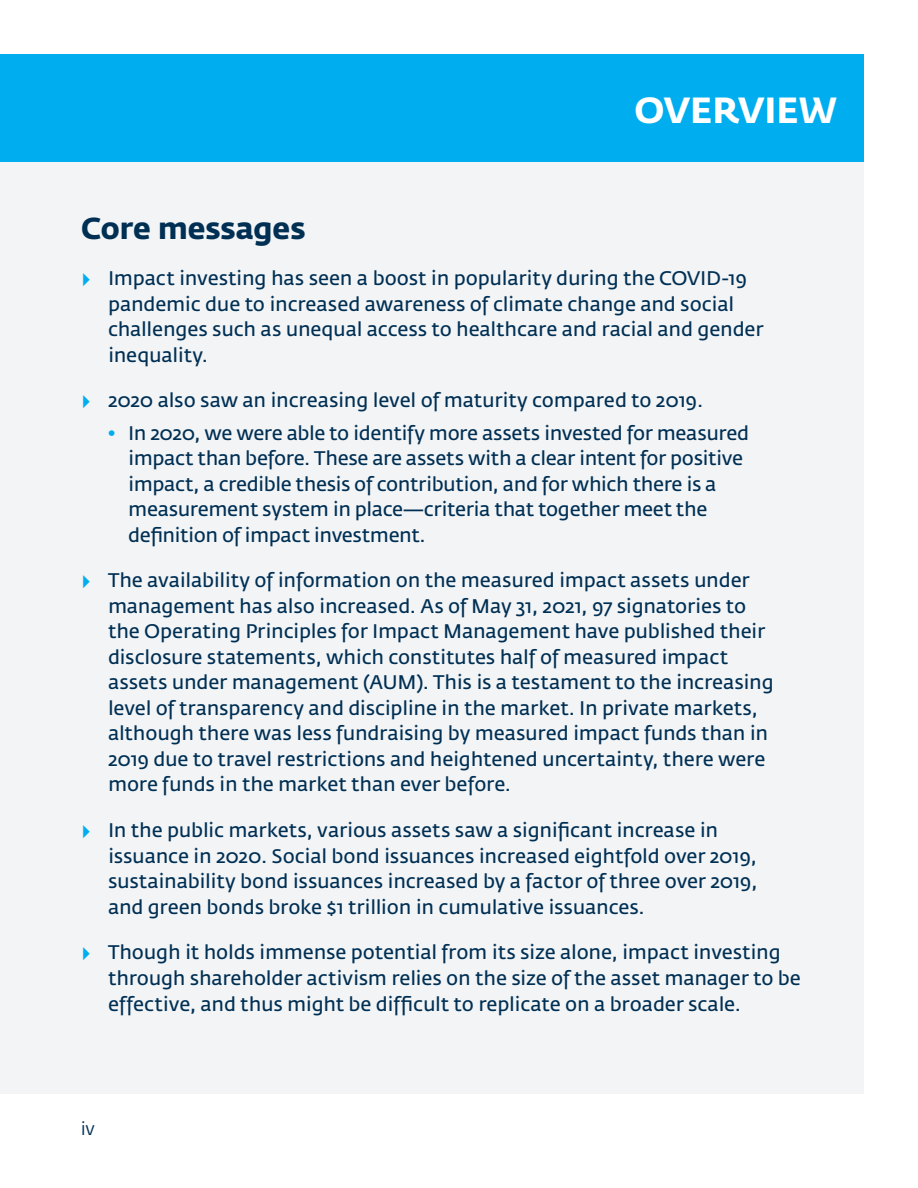
<style>
.page{position:relative;width:918px;height:1188px;background:#fff}
.page>*{position:absolute;margin:0;border:0;box-sizing:border-box;transform-origin:0 0}
.t1{font:700 36px "Fedra Sans Std";letter-spacing:-.005em;color:#fff}
.t2{font:700 30px "Fedra Sans Std";color:#002f54}
.t3{font:19.5px/25.5px "Fedra Sans";letter-spacing:-.01em;color:#002f54}
.t4{font:18px "Fedra Sans Std";color:#002f54}
.s1{font-family:"Fedra Sans Std";font-weight:700;color:#00aeef}
</style>
<div class="page">
<div style="left:0;top:162px;width:864px;height:932px;background:#f2f4f5"></div>
<div style="left:0;top:54px;width:864px;height:108px;background:#00aeef"></div>
<h1 class="t1" style="left:635px;top:87px;width:204px">OVERVIEW</h1>
<h2 class="t2" style="left:81px;top:209px;width:226px">Core messages</h2>
<p class="t3" style="left:108px;top:266px;width:657px;text-indent:-27px"><span class="s1">▸</span> Impact investing has seen a boost in popularity during the COVID-19 pandemic due to increased awareness of climate change and social challenges such as unequal access to healthcare and racial and gender inequality.</p>
<p class="t3" style="left:81px;top:388px;width:624px"><span class="s1">▸</span> 2020 also saw an increasing level of maturity compared to 2019.</p>
<p class="t3" style="left:128px;top:421px;width:622px;text-indent:-20px"><span class="s1">•</span> In 2020, we were able to identify more assets invested for measured impact than before. These are assets with a clear intent for positive impact, a credible thesis of contribution, and for which there is a measurement system in place—criteria that together meet the definition of impact investment.</p>
<p class="t3" style="left:108px;top:568px;width:667px;text-indent:-27px"><span class="s1">▸</span> The availability of information on the measured impact assets under management has also increased. As of May 31, 2021, 97 signatories to the Operating Principles for Impact Management have published their disclosure statements, which constitutes half of measured impact assets under management (AUM). This is a testament to the increasing level of transparency and discipline in the market. In private markets, although there was less fundraising by measured impact funds than in 2019 due to travel restrictions and heightened uncertainty, there were more funds in the market than ever before.</p>
<p class="t3" style="left:108px;top:818px;width:651px;text-indent:-27px"><span class="s1">▸</span> In the public markets, various assets saw a significant increase in issuance in 2020. Social bond issuances increased eightfold over 2019, sustainability bond issuances increased by a factor of three over 2019, and green bonds broke $1 trillion in cumulative issuances.</p>
<p class="t3" style="left:108px;top:940px;width:694px;text-indent:-27px"><span class="s1">▸</span> Though it holds immense potential from its size alone, impact investing through shareholder activism relies on the size of the asset manager to be effective, and thus might be difficult to replicate on a broader scale.</p>
<p class="t4" style="left:81px;top:1117px;width:15px">iv</p>
</div>
